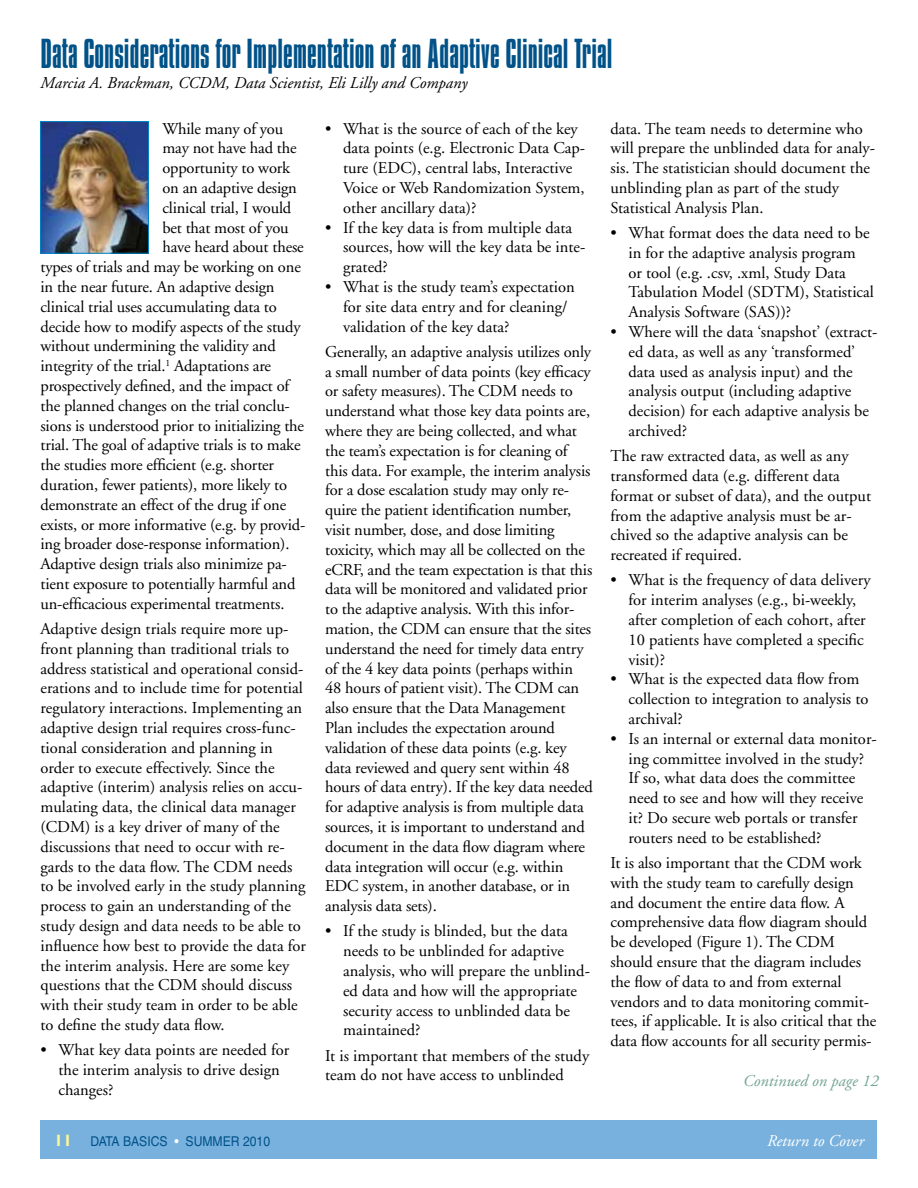
<style>
.page{position:relative;width:918px;height:1188px;background:#fff}
.page>*{position:absolute;margin:0;border:0;box-sizing:border-box;transform-origin:0 0}
.t1{font:300 36px "Compacta BT";color:#005288}
.t2{font:16.5px/19.8px "Adobe Garamond";color:#000}
.t3{font:italic 16.5px "Adobe Garamond";color:#000}
.t4{font:italic 16.5px "Adobe Garamond";color:#72a492}
.t5{font:italic 16.5px "Adobe Garamond";color:#fff}
.t6{font:condensed 13.5px "Helvetica";color:#005288;scale:1.1 1}
.s1{font-family:"Gill Sans";font-weight:700;font-stretch:normal;font-size:16.5px;color:#fff797}
.s2{color:#fff}
</style>
<div class="page">
<div style="left:40px;top:1120px;width:838px;height:40px;background:#78b1de"></div>
<img style="left:42px;top:123px;width:105px;height:129px">
<div style="left:40px;top:121px;width:109px;height:133px;border:1px solid #0081c6"></div>
<h1 class="t1" style="left:40px;top:33px;width:573px">Data Considerations for Implementation of an Adaptive Clinical Trial</h1>
<p class="t3" style="left:40px;top:74px;width:428px">Marcia A. Brackman, CCDM, Data Scientist, Eli Lilly and Company</p>
<p class="t2" style="left:162px;top:119px;width:122px">While many of you</p>
<p class="t2" style="left:162px;top:139px;width:136px">may not have had the</p>
<p class="t2" style="left:162px;top:158px;width:129px">opportunity to work</p>
<p class="t2" style="left:162px;top:178px;width:136px">on an adaptive design</p>
<p class="t2" style="left:162px;top:198px;width:130px">clinical trial, I would</p>
<p class="t2" style="left:162px;top:218px;width:128px">bet that most of you</p>
<p class="t2" style="left:162px;top:238px;width:143px">have heard about these</p>
<p class="t2" style="left:40px;top:257px;width:262px">types of trials and may be working on one</p>
<p class="t2" style="left:40px;top:277px;width:236px">in the near future. An adaptive design</p>
<p class="t2" style="left:40px;top:297px;width:238px">clinical trial uses accumulating data to</p>
<p class="t2" style="left:40px;top:317px;width:262px">decide how to modify aspects of the study</p>
<p class="t2" style="left:40px;top:337px;width:237px">without undermining the validity and</p>
<p class="t2" style="left:40px;top:356px;width:232px">integrity of the trial.<sup>1</sup> Adaptations are</p>
<p class="t2" style="left:40px;top:376px;width:250px">prospectively defined, and the impact of</p>
<p class="t2" style="left:40px;top:396px;width:251px">the planned changes on the trial conclu-</p>
<p class="t2" style="left:40px;top:416px;width:265px">sions is understood prior to initializing the</p>
<p class="t2" style="left:40px;top:436px;width:262px">trial. The goal of adaptive trials is to make</p>
<p class="t2" style="left:40px;top:455px;width:235px">the studies more efficient (e.g. shorter</p>
<p class="t2" style="left:40px;top:475px;width:248px">duration, fewer patients), more likely to</p>
<p class="t2" style="left:40px;top:495px;width:247px">demonstrate an effect of the drug if one</p>
<p class="t2" style="left:40px;top:515px;width:266px">exists, or more informative (e.g. by provid-</p>
<p class="t2" style="left:40px;top:535px;width:250px">ing broader dose-response information).</p>
<p class="t2" style="left:40px;top:554px;width:248px">Adaptive design trials also minimize pa-</p>
<p class="t2" style="left:40px;top:574px;width:257px">tient exposure to potentially harmful and</p>
<p class="t2" style="left:40px;top:594px;width:245px">un-efficacious experimental treatments.</p>
<p class="t2" style="left:40px;top:619px;width:267px">Adaptive design trials require more up&shy;front planning than traditional trials to address statistical and operational consid&shy;erations and to include time for potential regulatory interactions. Implementing an adaptive design trial requires cross-func&shy;tional consideration and planning in order to execute effectively. Since the adaptive (interim) analysis relies on accu&shy;mulating data, the clinical data manager (CDM) is a key driver of many of the discussions that need to occur with re&shy;gards to the data flow. The CDM needs to be involved early in the study planning process to gain an understanding of the study design and data needs to be able to influence how best to provide the data for the interim analysis. Here are some key questions that the CDM should discuss with their study team in order to be able to define the study data flow.</p>
<p class="t2" style="left:58px;top:1040px;width:232px;text-indent:-18px">• What key data points are needed for the interim analysis to drive design changes?</p>
<p class="t2" style="left:343px;top:119px;width:244px;text-indent:-18px">• What is the source of each of the key data points (e.g. Electronic Data Cap&shy;ture (EDC), central labs, Interactive Voice or Web Randomization System, other ancillary data)?</p>
<p class="t2" style="left:343px;top:218px;width:244px;text-indent:-18px">• If the key data is from multiple data sources, how will the key data be inte&shy;grated?</p>
<p class="t2" style="left:343px;top:277px;width:233px;text-indent:-18px">• What is the study team’s expectation for site data entry and for cleaning/ validation of the key data?</p>
<p class="t2" style="left:325px;top:342px;width:269px">Generally, an adaptive analysis utilizes only a small number of data points (key efficacy or safety measures). The CDM needs to understand what those key data points are, where they are being collected, and what the team’s expectation is for cleaning of this data. For example, the interim analysis for a dose escalation study may only re&shy;quire the patient identification number, visit number, dose, and dose limiting toxicity, which may all be collected on the eCRF, and the team expectation is that this data will be monitored and validated prior to the adaptive analysis. With this infor&shy;mation, the CDM can ensure that the sites understand the need for timely data entry of the 4 key data points (perhaps within 48 hours of patient visit). The CDM can also ensure that the Data Management Plan includes the expectation around validation of these data points (e.g. key data reviewed and query sent within 48 hours of data entry). If the key data needed for adaptive analysis is from multiple data sources, it is important to understand and document in the data flow diagram where data integration will occur (e.g. within EDC system, in another database, or in analysis data sets).</p>
<p class="t2" style="left:343px;top:922px;width:248px;text-indent:-18px">• If the study is blinded, but the data needs to be unblinded for adaptive analysis, who will prepare the unblind&shy;ed data and how will the appropriate security access to unblinded data be maintained?</p>
<p class="t2" style="left:325px;top:1046px;width:266px">It is important that members of the study team do not have access to unblinded</p>
<p class="t2" style="left:610px;top:119px;width:266px">data. The team needs to determine who will prepare the unblinded data for analy&shy;sis. The statistician should document the unblinding plan as part of the study Statistical Analysis Plan.</p>
<p class="t2" style="left:629px;top:223px;width:247px;text-indent:-18px">• What format does the data need to be in for the adaptive analysis program<br>or tool (e.g. .csv, .xml, Study Data Tabulation Model (SDTM), Statistical Analysis Software (SAS))?</p>
<p class="t2" style="left:629px;top:322px;width:250px;text-indent:-18px">• Where will the data ‘snapshot’ (extract&shy;ed data, as well as any ‘transformed’ data used as analysis input) and the analysis output (including adaptive decision) for each adaptive analysis be archived?</p>
<p class="t2" style="left:610px;top:446px;width:262px">The raw extracted data, as well as any transformed data (e.g. different data format or subset of data), and the output from the adaptive analysis must be ar&shy;chived so the adaptive analysis can be recreated if required.</p>
<p class="t2" style="left:629px;top:571px;width:244px;text-indent:-18px">• What is the frequency of data delivery for interim analyses (e.g., bi-weekly, after completion of each cohort, after<br>10 patients have completed a specific visit)?</p>
<p class="t2" style="left:629px;top:670px;width:241px;text-indent:-18px">• What is the expected data flow from collection to integration to analysis to archival?</p>
<p class="t2" style="left:629px;top:729px;width:250px;text-indent:-18px">• Is an internal or external data monitor&shy;ing committee involved in the study?<br>If so, what data does the committee need to see and how will they receive it? Do secure web portals or transfer routers need to be established?</p>
<p class="t2" style="left:610px;top:853px;width:267px">It is also important that the CDM work with the study team to carefully design and document the entire data flow. A comprehensive data flow diagram should be developed (Figure 1). The CDM should ensure that the diagram includes the flow of data to and from external vendors and to data monitoring commit&shy;tees, if applicable. It is also critical that the data flow accounts for all security permis-</p>
<p class="t4" style="left:743px;top:1072px;width:137px">Continued on page 12</p>
<p class="t6" style="left:54px;top:1133px;width:198px"><span class="s1">11</span> DATA BASICS <span class="s2">•</span> SUMMER 2010</p>
<p class="t5" style="left:767px;top:1132px;width:98px">Return to Cover</p>
</div>
